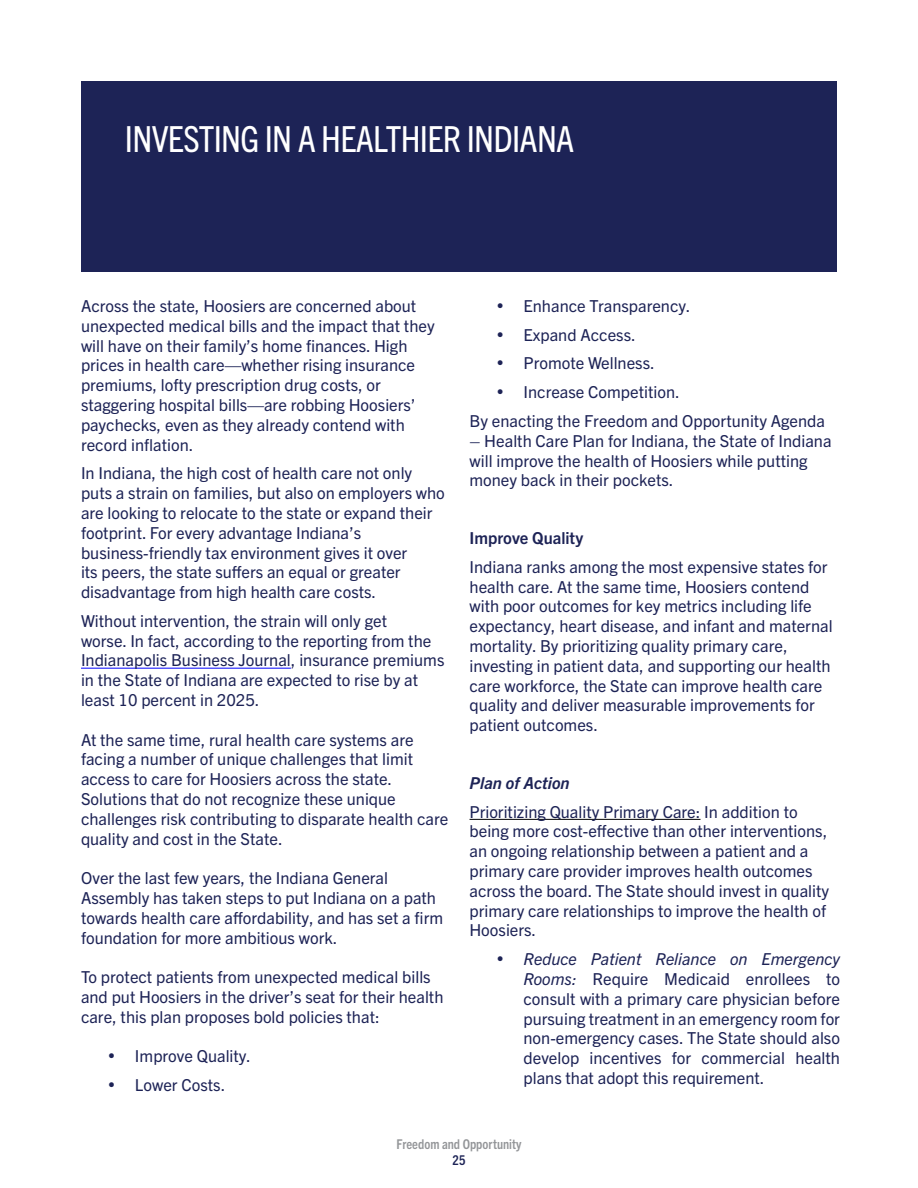
<style>
.page{position:relative;width:918px;height:1188px;background:#fff}
.page>*{position:absolute;margin:0;border:0;box-sizing:border-box;transform-origin:0 0}
.t1{font:condensed 36px "Trade Gothic Next LT Pro";letter-spacing:-.02em;color:#fff}
.t2{font:16.5px/19.8px "Trade Gothic Next LT Pro";color:#1d2356}
.t3{font:700 16.5px "Trade Gothic Next LT Pro";color:#1d2356}
.t4{font:italic 700 16.5px "Trade Gothic Next LT Pro";color:#1d2356}
.t5{font:700 condensed 13.5px "Trade Gothic Next LT Pro";color:#939598}
.t6{font:700 condensed 13.5px "Trade Gothic Next LT Pro";color:#1d2356}
.s1{font-style:italic}
</style>
<div class="page">
<hr style="left:81px;top:668px;width:210px;height:1px;background:#00f">
<hr style="left:470px;top:819px;width:231px;height:1px;background:#000">
<div style="left:81px;top:81px;width:756px;height:190px;background:#1d2356"></div>
<h1 class="t1" style="left:125px;top:115px;width:451px">INVESTING IN A HEALTHIER INDIANA</h1>
<p class="t2" style="left:81px;top:295px;width:355px">Across the state, Hoosiers are concerned about unexpected medical bills and the impact that they will have on their family’s home finances. High prices in health care—whether rising insurance premiums, lofty prescription drug costs, or staggering hospital bills—are robbing Hoosiers’ paychecks, even as they already contend with record inflation.</p>
<p class="t2" style="left:81px;top:462px;width:365px">In Indiana, the high cost of health care not only puts a strain on families, but also on employers who are looking to relocate to the state or expand their footprint. For every advantage Indiana’s business-friendly tax environment gives it over<br>its peers, the state suffers an equal or greater disadvantage from high health care costs.</p>
<p class="t2" style="left:81px;top:610px;width:365px">Without intervention, the strain will only get<br>worse. In fact, according to the reporting from the Indianapolis Business Journal, insurance premiums in the State of Indiana are expected to rise by at least 10 percent in 2025.</p>
<p class="t2" style="left:81px;top:729px;width:369px">At the same time, rural health care systems are facing a number of unique challenges that limit access to care for Hoosiers across the state.<br>Solutions that do not recognize these unique challenges risk contributing to disparate health care quality and cost in the State.</p>
<p class="t2" style="left:81px;top:867px;width:364px">Over the last few years, the Indiana General Assembly has taken steps to put Indiana on a path towards health care affordability, and has set a firm foundation for more ambitious work.</p>
<p class="t2" style="left:81px;top:966px;width:364px">To protect patients from unexpected medical bills and put Hoosiers in the driver’s seat for their health care, this plan proposes bold policies that:</p>
<p class="t2" style="left:108px;top:1046px;width:144px">• Improve Quality.</p>
<p class="t2" style="left:108px;top:1074px;width:119px">• Lower Costs.</p>
<p class="t2" style="left:497px;top:295px;width:195px">• Enhance Transparency.</p>
<p class="t2" style="left:497px;top:324px;width:141px">• Expand Access.</p>
<p class="t2" style="left:497px;top:353px;width:160px">• Promote Wellness.</p>
<p class="t2" style="left:470px;top:377px;width:357px;line-height:28.8px;text-indent:27px">• Increase Competition.<br>By enacting the Freedom and Opportunity Agenda</p>
<p class="t2" style="left:470px;top:430px;width:364px">– Health Care Plan for Indiana, the State of Indiana will improve the health of Hoosiers while putting money back in their pockets.</p>
<p class="t3" style="left:470px;top:527px;width:115px">Improve Quality</p>
<p class="t2" style="left:470px;top:556px;width:365px">Indiana ranks among the most expensive states for health care. At the same time, Hoosiers contend with poor outcomes for key metrics including life expectancy, heart disease, and infant and maternal mortality. By prioritizing quality primary care, investing in patient data, and supporting our health care workforce, the State can improve health care quality and deliver measurable improvements for patient outcomes.</p>
<p class="t4" style="left:470px;top:771px;width:102px">Plan of Action</p>
<p class="t2" style="left:470px;top:801px;width:361px">Prioritizing Quality Primary Care: In addition to being more cost-effective than other interventions, an ongoing relationship between a patient and a primary care provider improves health outcomes across the board. The State should invest in quality primary care relationships to improve the health of Hoosiers.</p>
<p class="t2" style="left:524px;top:948px;width:318px;text-align:justify;text-indent:-27px">• <span class="s1">Reduce Patient Reliance on Emergency Rooms:</span> Require Medicaid enrollees to consult with a primary care physician before pursuing treatment in an emergency room for non-emergency cases. The State should also develop incentives for commercial health plans that adopt this requirement.</p>
<p class="t5" style="left:396px;top:1134px;width:127px">Freedom and Opportunity</p>
<p class="t6" style="left:453px;top:1151px;width:14px">25</p>
</div>
